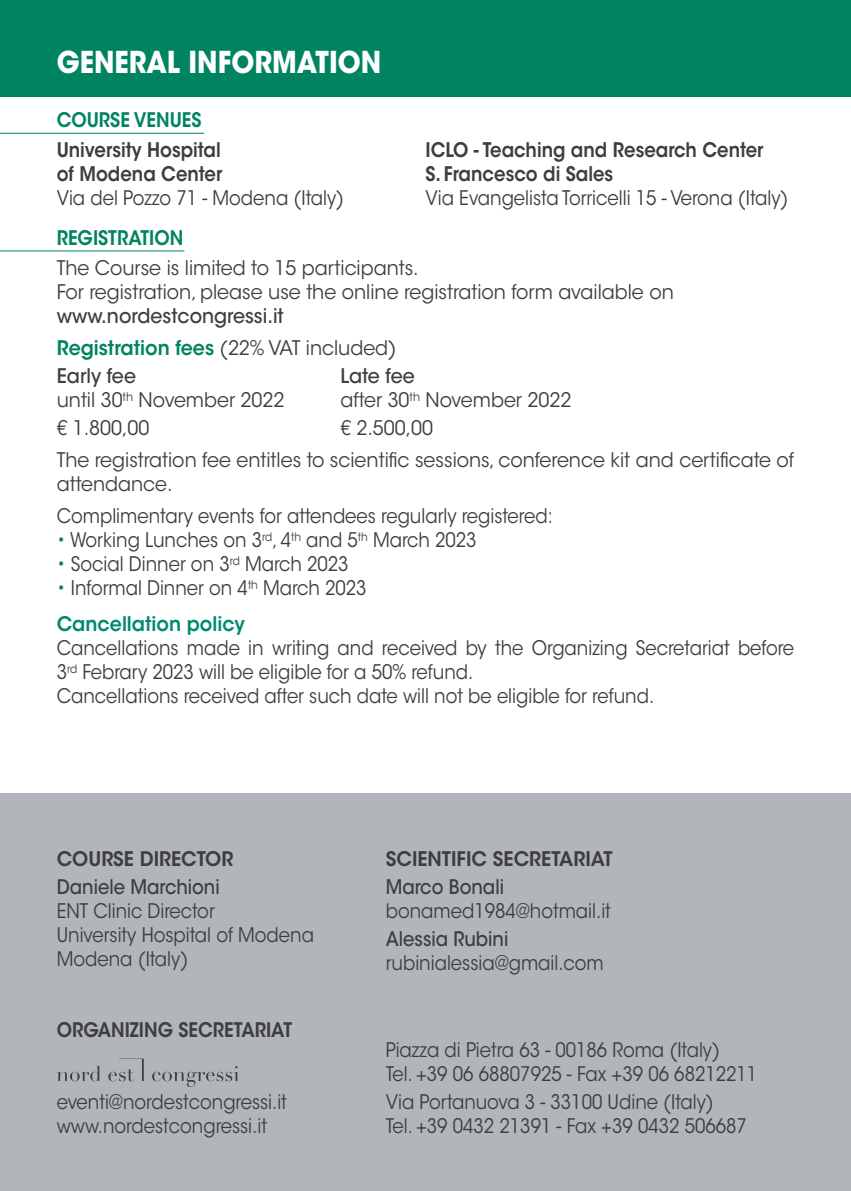
<style>
.page{position:relative;width:851px;height:1191px;background:#fff}
.page>*{position:absolute;margin:0;border:0;box-sizing:border-box;transform-origin:0 0}
.t1{font:700 30px "ITC Avant Garde Std";color:#fff;scale:.9 1}
.t2{font:20px/24px "ITC Avant Garde Std";color:#3e3e3f;scale:.9 1}
.t3{font:20px/32px "ITC Avant Garde Std";color:#3e3e3f;scale:.95 1}
.t4{font:600 20px/24px "ITC Avant Garde Std";color:#3e3e3f;scale:.9 1}
.t5{font:500 20px/32px "ITC Avant Garde Std";color:#3e3e3f;scale:.95 1}
.t6{font:500 20px "ITC Avant Garde Std";color:#3e3e3f;scale:.9 1}
.t7{font:600 20px "ITC Avant Garde Std";color:#3e3e3f;scale:.95 1}
.t8{font:600 20px "ITC Avant Garde Std";color:#008361;scale:.9 1}
.s1{font-weight:600;color:#008361}
.s2{font-weight:400}
.s3{color:#008361}
.s4{font-weight:600;color:#008b6d}
</style>
<div class="page">
<div style="left:0;top:794px;width:850px;height:397px;background:#b2b6ba"></div>
<div style="left:0;top:0;width:850px;height:96px;background:#008361"></div>
<svg style="left:57px;top:1066px;width:42px;height:15px"></svg>
<svg style="left:152px;top:1066px;width:85px;height:21px"></svg>
<svg style="left:108px;top:1058px;width:36px;height:23px"></svg>
<hr style="left:0;top:133px;width:204px;height:1px;background:#008361">
<hr style="left:0;top:250px;width:184px;height:1px;background:#008361">
<h1 class="t1" style="left:57px;top:43px;width:362px">GENERAL INFORMATION</h1>
<p class="t8" style="left:57px;top:107px;width:162px">COURSE VENUES</p>
<p class="t4" style="left:57px;top:138px;width:185px">University Hospital of Modena Center</p>
<p class="t2" style="left:57px;top:186px;width:321px">Via del Pozzo 71 - Modena (Italy)</p>
<p class="t8" style="left:57px;top:225px;width:142px">REGISTRATION</p>
<p class="t3" style="left:57px;top:256px;width:651px;line-height:24px">The Course is limited to 15 participants.<br>For registration, please use the online registration form available on</p>
<p class="t5" style="left:57px;top:300px;width:359px">www.nordestcongressi.it<br><span class="s1">Registration fees</span> <span class="s2">(22% VAT included)</span></p>
<p class="t5" style="left:57px;top:360px;width:85px">Early fee</p>
<p class="t5" style="left:340px;top:360px;width:80px">Late fee</p>
<p class="t3" style="left:57px;top:384px;width:241px">until 30<sup>th</sup> November 2022</p>
<p class="t3" style="left:340px;top:384px;width:244px">after 30<sup>th</sup> November 2022</p>
<p class="t3" style="left:57px;top:412px;width:99px">€ 1.800,00</p>
<p class="t4" style="left:425px;top:137px;width:377px">ICLO - Teaching and Research Center<br>S. Francesco di Sales</p>
<p class="t2" style="left:425px;top:186px;width:405px">Via Evangelista Torricelli 15 - Verona (Italy)</p>
<p class="t3" style="left:57px;top:412px;width:777px;text-indent:283px">€ 2.500,00<br>The registration fee entitles to scientific sessions, conference kit and certificate of</p>
<p class="t3" style="left:57px;top:468px;width:523px">attendance.<br>Complimentary events for attendees regularly registered:</p>
<p class="t2" style="left:57px;top:528px;width:468px"><span class="s3">•</span> Working Lunches on 3<sup>rd</sup>, 4<sup>th</sup> and 5<sup>th</sup> March 2023</p>
<p class="t2" style="left:57px;top:552px;width:326px"><span class="s3">•</span> Social Dinner on 3<sup>rd</sup> March 2023</p>
<p class="t2" style="left:57px;top:570px;width:346px;line-height:36px"><span class="s3">•</span> Informal Dinner on 4<sup>th</sup> March 2023<br><span class="s4">Cancellation policy</span></p>
<p class="t2" style="left:57px;top:636px;width:820px">Cancellations made in writing and received by the Organizing Secretariat before<br>3<sup>rd</sup> Febrary 2023 will be eligible for a 50% refund.<br>Cancellations received after such date will not be eligible for refund.</p>
<p class="t7" style="left:57px;top:845px;width:187px">COURSE DIRECTOR</p>
<p class="t6" style="left:57px;top:874px;width:182px">Daniele Marchioni</p>
<p class="t2" style="left:57px;top:898px;width:287px">ENT Clinic Director<br>University Hospital of Modena<br>Modena (Italy)</p>
<p class="t4" style="left:57px;top:1017px;width:263px">ORGANIZING SECRETARIAT</p>
<p class="t2" style="left:57px;top:1089px;width:257px">eventi@nordestcongressi.it www.nordestcongressi.it</p>
<p class="t7" style="left:386px;top:845px;width:240px">SCIENTIFIC SECRETARIAT</p>
<p class="t6" style="left:386px;top:874px;width:133px">Marco Bonali</p>
<p class="t2" style="left:386px;top:898px;width:251px">bonamed1984@hotmail.it</p>
<p class="t6" style="left:386px;top:926px;width:138px">Alessia Rubini</p>
<p class="t2" style="left:386px;top:950px;width:244px">rubinialessia@gmail.com</p>
<p class="t2" style="left:386px;top:1038px;width:414px">Piazza di Pietra 63 - 00186 Roma (Italy)<br>Tel. +39 06 68807925 - Fax +39 06 68212211</p>
<p class="t2" style="left:386px;top:1090px;width:403px">Via Portanuova 3 - 33100 Udine (Italy)<br>Tel. +39 0432 21391 - Fax +39 0432 506687</p>
</div>
